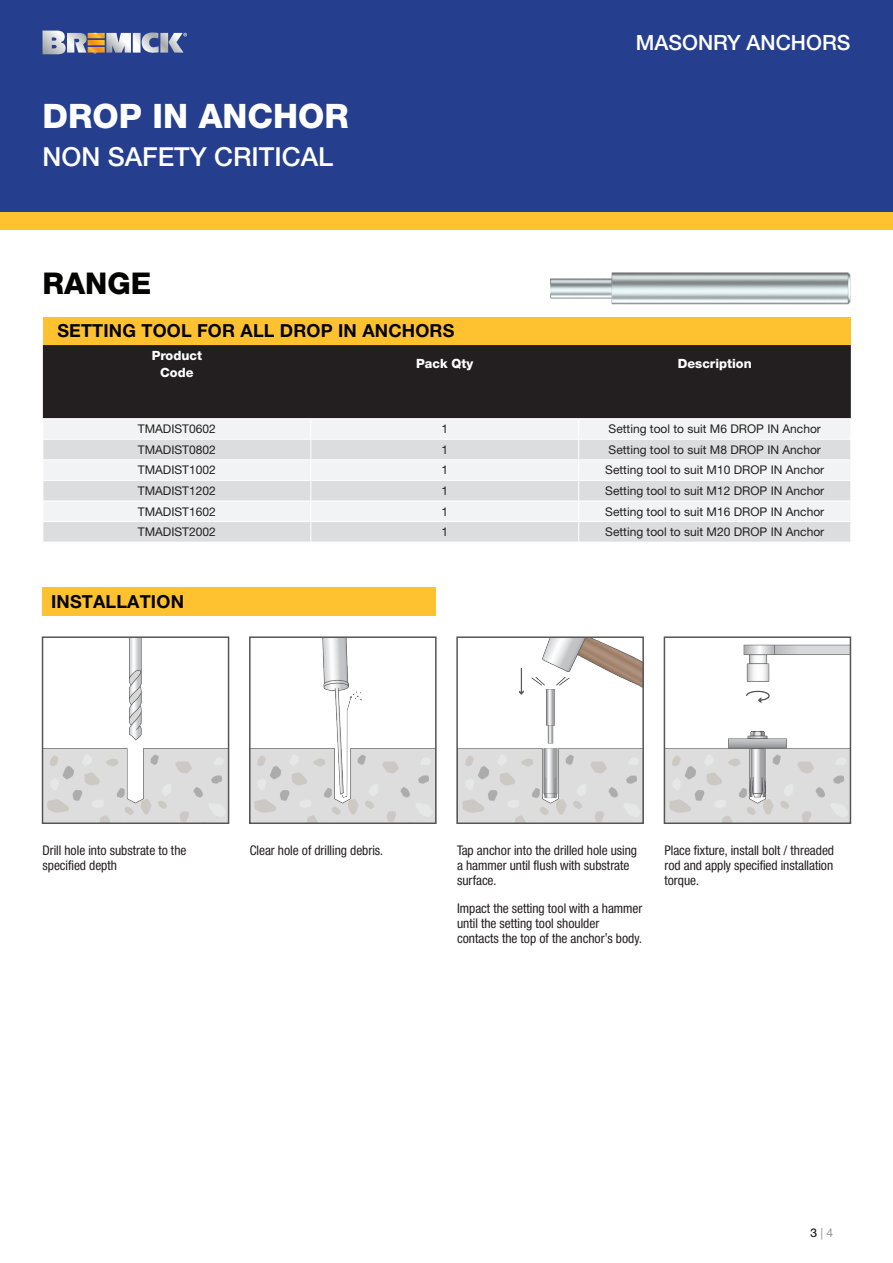
<style>
.page{position:relative;width:893px;height:1263px;background:#fff}
.page>*{position:absolute;margin:0;border:0;box-sizing:border-box;transform-origin:0 0}
.Heading_First_Line{font:800 33.75px "Helvetica Neue LT Std";color:#fff}
.Heading_First_Line-2{font:800 30px "Helvetica Neue LT Std";color:#040503}
._2nd_Sub-heading{font:500 26.25px "Helvetica Neue LT Std";color:#fff}
.t1{font:500 21px "Helvetica Neue LT Std";color:#fff}
.Subheading{font:700 18px "Helvetica Neue LT Pro";letter-spacing:.01em;color:#040503}
.INSTRUCTIONS{font:13.5px/15px "Neue Helvetica Condensed BQ";color:#231f20}
.t2{font:800 12.75px/16.5px "Helvetica Neue LT Std";color:#fff;text-align:center}
.COPY{font:12px "Helvetica Neue LT Std";color:#231f20}
</style>
<div class="page">
<div style="left:0;top:0;width:893px;height:213px;background:#253f8e"></div>
<svg style="left:43px;top:30px;width:144px;height:25px"></svg>
<div style="left:43px;top:587px;width:393px;height:28px;background:#fec231"></div>
<img style="left:45px;top:639px;width:181px;height:182px">
<img style="left:252px;top:639px;width:182px;height:182px">
<img style="left:459px;top:639px;width:182px;height:182px">
<img style="left:667px;top:644px;width:181px;height:177px">
<div style="left:43px;top:317px;width:808px;height:28px;background:#fec231"></div>
<div style="left:43px;top:345px;width:808px;height:73px;background:#231f20"></div>
<div style="left:44px;top:419px;width:806px;height:19px;background:#f2f3f4"></div>
<svg style="left:44px;top:440px;width:806px;height:102px;fill:#dcdddf"></svg>
<hr style="left:579px;top:459px;width:272px;height:1px;background:#fff">
<hr style="left:579px;top:501px;width:272px;height:1px;background:#fff">
<hr style="left:43px;top:459px;width:268px;height:1px;background:#fff">
<hr style="left:311px;top:459px;width:268px;height:1px;background:#fff">
<hr style="left:43px;top:501px;width:268px;height:1px;background:#fff">
<hr style="left:311px;top:501px;width:268px;height:1px;background:#fff">
<hr style="left:43px;top:480px;width:268px;height:1px;background:#fff">
<hr style="left:311px;top:480px;width:268px;height:1px;background:#fff">
<hr style="left:43px;top:521px;width:268px;height:1px;background:#fff">
<hr style="left:311px;top:521px;width:268px;height:1px;background:#fff">
<svg style="left:310px;top:419px;width:1px;height:123px"></svg>
<svg style="left:43px;top:440px;width:1px;height:102px"></svg>
<hr style="left:579px;top:480px;width:272px;height:1px;background:#fff">
<hr style="left:579px;top:521px;width:272px;height:1px;background:#fff">
<svg style="left:578px;top:419px;width:1px;height:123px"></svg>
<svg style="left:850px;top:440px;width:1px;height:101px"></svg>
<div style="left:0;top:213px;width:893px;height:17px;background:#fec231"></div>
<img style="left:550px;top:273px;width:300px;height:31px">
<p class="Heading_First_Line" style="left:43px;top:96px;width:308px">DROP IN ANCHOR</p>
<p class="_2nd_Sub-heading" style="left:43px;top:141px;width:292px">NON SAFETY CRITICAL</p>
<p class="t1" style="left:636px;top:30px;width:216px">MASONRY ANCHORS</p>
<p class="Heading_First_Line-2" style="left:43px;top:266px;width:110px">RANGE</p>
<p class="Subheading" style="left:57px;top:320px;width:399px">SETTING TOOL FOR ALL DROP IN ANCHORS</p>
<p class="t2" style="left:152px;top:347px;width:52px">Product<br>Code</p>
<p class="t2" style="left:416px;top:356px;width:59px">Pack Qty</p>
<p class="t2" style="left:678px;top:356px;width:75px">Description</p>
<p class="COPY" style="left:138px;top:422px;width:80px">TMADIST0602</p>
<p class="COPY" style="left:441px;top:422px;width:8px">1</p>
<p class="COPY" style="left:609px;top:422px;width:214px">Setting tool to suit M6 DROP IN Anchor</p>
<p class="COPY" style="left:138px;top:442px;width:80px">TMADIST0802</p>
<p class="COPY" style="left:441px;top:442px;width:8px">1</p>
<p class="COPY" style="left:609px;top:442px;width:214px">Setting tool to suit M8 DROP IN Anchor</p>
<p class="COPY" style="left:138px;top:463px;width:80px">TMADIST1002</p>
<p class="COPY" style="left:441px;top:463px;width:8px">1</p>
<p class="COPY" style="left:605px;top:463px;width:220px">Setting tool to suit M10 DROP IN Anchor</p>
<p class="COPY" style="left:138px;top:483px;width:80px">TMADIST1202</p>
<p class="COPY" style="left:441px;top:483px;width:8px">1</p>
<p class="COPY" style="left:605px;top:483px;width:220px">Setting tool to suit M12 DROP IN Anchor</p>
<p class="COPY" style="left:138px;top:504px;width:80px">TMADIST1602</p>
<p class="COPY" style="left:441px;top:504px;width:8px">1</p>
<p class="COPY" style="left:605px;top:504px;width:220px">Setting tool to suit M16 DROP IN Anchor</p>
<p class="COPY" style="left:138px;top:525px;width:80px">TMADIST2002</p>
<p class="COPY" style="left:441px;top:525px;width:8px">1</p>
<p class="COPY" style="left:605px;top:525px;width:220px">Setting tool to suit M20 DROP IN Anchor</p>
<p class="Subheading" style="left:51px;top:590px;width:134px">INSTALLATION</p>
<p class="INSTRUCTIONS" style="left:43px;top:843px;width:145px">Drill hole into substrate to the specified depth</p>
<p class="INSTRUCTIONS" style="left:250px;top:843px;width:135px">Clear hole of drilling debris.</p>
<p class="INSTRUCTIONS" style="left:457px;top:843px;width:181px">Tap anchor into the drilled hole using a hammer until flush with substrate surface.</p>
<p class="INSTRUCTIONS" style="left:457px;top:900px;width:187px">Impact the setting tool with a hammer until the setting tool shoulder contacts the top of the anchor's body.</p>
<p class="INSTRUCTIONS" style="left:664px;top:843px;width:171px;text-align:justify">Place fixture, install bolt / threaded rod and apply specified installation torque.</p>
<p class="COPY" style="left:810px;top:1226px;width:24px">3 | 4</p>
</div>
